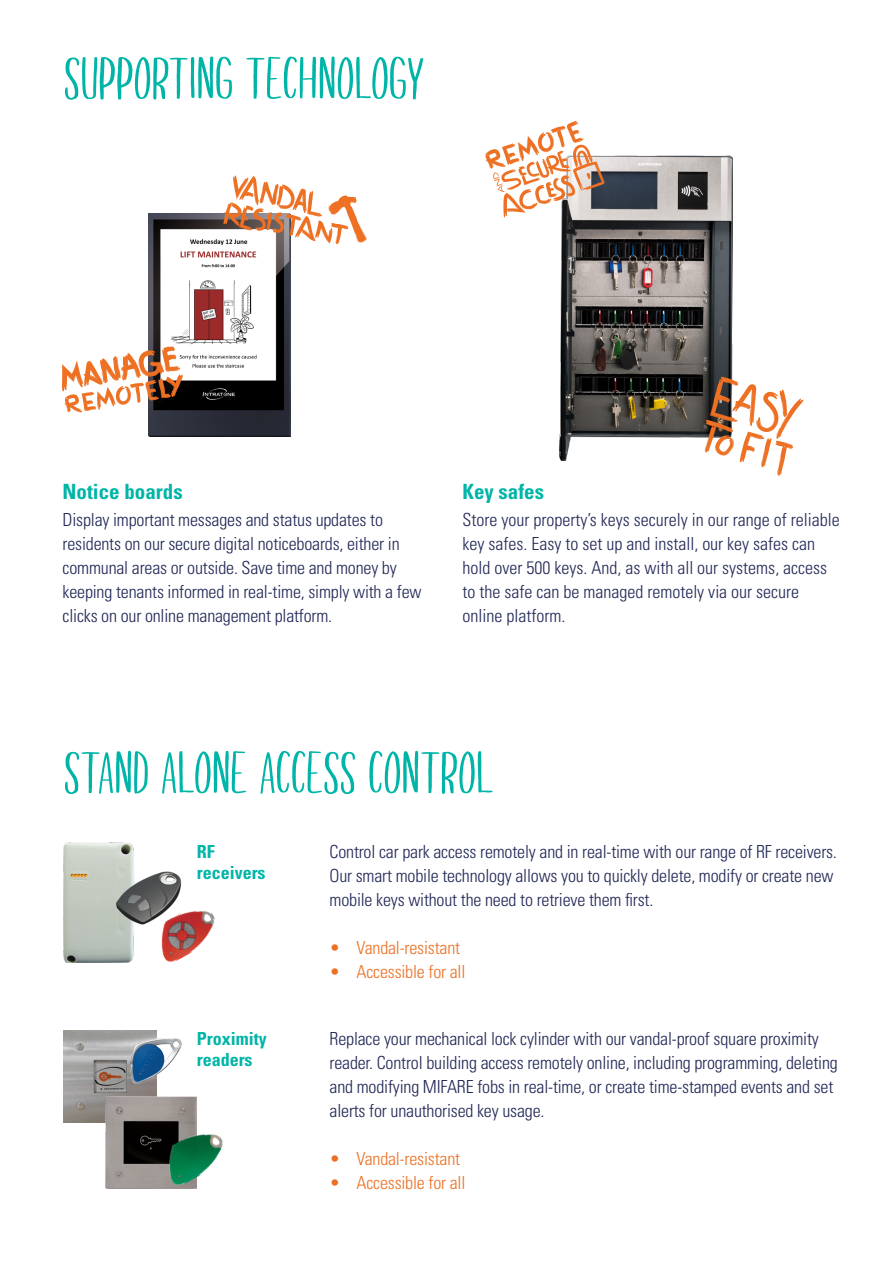
<style>
.page{position:relative;width:893px;height:1263px;background:#fff}
.page>*{position:absolute;margin:0;border:0;box-sizing:border-box;transform-origin:0 0}
.t1{font:60px "Melloner Fun";color:#00b5a8}
.t2{font:700 condensed 21px "Univers";color:#00b5a8}
.t3{font:300 condensed 18px/24px "Univers";letter-spacing:-.01em;color:#202755}
.t4{font:300 condensed 18px "Univers";letter-spacing:-.01em;color:#ed7023}
.t5{font:700 condensed 18px "Univers";color:#00b5a8}
</style>
<div class="page">
<img style="left:148px;top:213px;width:142px;height:224px">
<img style="left:559px;top:156px;width:173px;height:304px">
<img style="left:64px;top:1030px;width:92px;height:93px">
<svg style="left:223px;top:175px;width:144px;height:69px"></svg>
<svg style="left:62px;top:346px;width:121px;height:66px"></svg>
<svg style="left:485px;top:121px;width:119px;height:97px"></svg>
<svg style="left:705px;top:377px;width:99px;height:99px"></svg>
<img style="left:64px;top:843px;width:117px;height:119px">
<img style="left:106px;top:1096px;width:91px;height:92px">
<img style="left:130px;top:1038px;width:52px;height:45px">
<img style="left:149px;top:900px;width:66px;height:62px">
<img style="left:157px;top:1123px;width:66px;height:65px">
<p class="t1" style="left:64px;top:41px;width:362px">SUPPORTING TECHNOLOGY</p>
<p class="t2" style="left:63px;top:478px;width:122px">Notice boards</p>
<p class="t2" style="left:462px;top:478px;width:83px">Key safes</p>
<p class="t3" style="left:63px;top:508px;width:360px">Display important messages and status updates to residents on our secure digital noticeboards, either in communal areas or outside. Save time and money by keeping tenants informed in real-time, simply with a few</p>
<p class="t3" style="left:63px;top:604px;width:271px">clicks on our online management platform.</p>
<p class="t3" style="left:462px;top:508px;width:379px">Store your property’s keys securely in our range of reliable key safes. Easy to set up and install, our key safes can hold over 500 keys. And, as with all our systems, access to the safe can be managed remotely via our secure online platform.</p>
<p class="t1" style="left:64px;top:735px;width:432px">STAND ALONE ACCESS CONTROL</p>
<p class="t5" style="left:197px;top:841px;width:19px">RF</p>
<p class="t5" style="left:197px;top:862px;width:70px">receivers</p>
<p class="t5" style="left:197px;top:1027px;width:72px">Proximity</p>
<p class="t5" style="left:197px;top:1048px;width:57px">readers</p>
<p class="t3" style="left:330px;top:839px;width:509px">Control car park access remotely and in real-time with our range of RF receivers.<br>Our smart mobile technology allows you to quickly delete, modify or create new mobile keys without the need to retrieve them first.</p>
<p class="t4" style="left:330px;top:936px;width:132px">• Vandal-resistant</p>
<p class="t4" style="left:330px;top:960px;width:137px">• Accessible for all</p>
<p class="t3" style="left:330px;top:1026px;width:510px">Replace your mechanical lock cylinder with our vandal-proof square proximity reader. Control building access remotely online, including programming, deleting and modifying MIFARE fobs in real-time, or create time-stamped events and set alerts for unauthorised key usage.</p>
<p class="t4" style="left:330px;top:1147px;width:132px">• Vandal-resistant</p>
<p class="t4" style="left:330px;top:1171px;width:137px">• Accessible for all</p>
</div>
